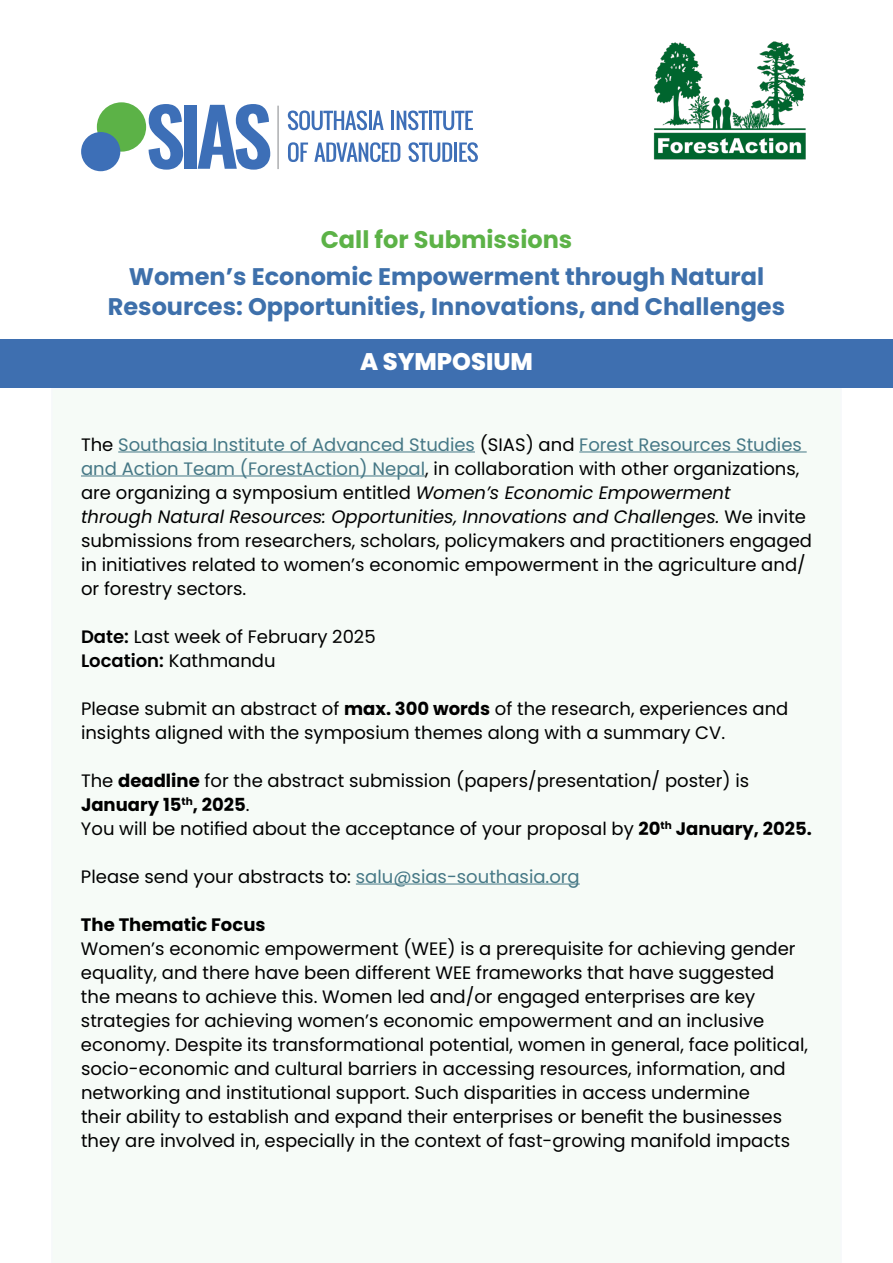
<style>
.page{position:relative;width:893px;height:1263px;background:#fff}
.page>*{position:absolute;margin:0;border:0;box-sizing:border-box;transform-origin:0 0}
.t1{font:700 24px/30px "Poppins";color:#3e70ab;text-align:center}
.t2{font:700 24px "Poppins";color:#5cb247}
.t3{font:800 24px "Poppins";color:#fff}
.t4{font:18px/24px "Poppins";color:#000}
.t5{font:700 18px "Poppins";color:#000}
.s1{color:#467886}
.s2{font-style:italic}
.s3{font-weight:600}
.s4{font-weight:700}
</style>
<div class="page">
<div style="left:0;top:340px;width:893px;height:48px;background:#3e6fb0"></div>
<hr style="left:118px;top:451px;width:357px;height:1px;background:#467886">
<hr style="left:579px;top:451px;width:228px;height:1px;background:#467886">
<hr style="left:81px;top:475px;width:344px;height:1px;background:#467886">
<hr style="left:356px;top:883px;width:224px;height:1px;background:#467886">
<img style="left:653px;top:41px;width:153px;height:119px">
<svg style="left:288px;top:110px;width:96px;height:20px"></svg>
<svg style="left:392px;top:111px;width:81px;height:19px"></svg>
<svg style="left:288px;top:142px;width:20px;height:20px"></svg>
<svg style="left:314px;top:142px;width:86px;height:20px"></svg>
<svg style="left:408px;top:142px;width:44px;height:20px"></svg>
<hr style="left:454px;top:143px;width:3px;height:19px;background:#3e6fb7">
<svg style="left:459px;top:142px;width:19px;height:20px"></svg>
<svg style="left:149px;top:104px;width:34px;height:66px"></svg>
<div style="left:184px;top:105px;width:13px;height:64px;background:#3d6fb7"></div>
<svg style="left:198px;top:104px;width:72px;height:66px"></svg>
<div style="left:97px;top:102px;width:49px;height:50px;background:#5cb247;border-radius:50%"></div>
<div style="left:81px;top:132px;width:39px;height:39px;background:#3d6fb7;border-radius:50%"></div>
<hr style="left:277px;top:106px;width:2px;height:63px;background:#929497">
<h1 class="t2" style="left:321px;top:226px;width:253px">Call for Submissions</h1>
<h1 class="t1" style="left:108px;top:262px;width:679px">Women’s Economic Empowerment through Natural<br>Resources: Opportunities, Innovations, and Challenges</h1>
<h1 class="t3" style="left:360px;top:347px;width:174px">A SYMPOSIUM</h1>
<p class="t4" style="left:81px;top:432px;width:732px">The <span class="s1">Southasia Institute of Advanced Studies</span> (SIAS) and <span class="s1">Forest Resources Studies and Action Team (ForestAction) Nepal</span>, in collaboration with other organizations, are organizing a symposium entitled <span class="s2">Women’s Economic Empowerment<br>through Natural Resources: Opportunities, Innovations and Challenges.</span> We invite submissions from researchers, scholars, policymakers and practitioners engaged in initiatives related to women’s economic empowerment in the agriculture and/ or forestry sectors.</p>
<p class="t4" style="left:81px;top:624px;width:296px"><span class="s3">Date:</span> Last week of February 2025<br><span class="s3">Location:</span> Kathmandu</p>
<p class="t4" style="left:81px;top:696px;width:709px">Please submit an abstract of <span class="s4">max. 300 words</span> of the research, experiences and insights aligned with the symposium themes along with a summary CV.</p>
<p class="t4" style="left:81px;top:768px;width:732px">The <span class="s4">deadline</span> for the abstract submission (papers/presentation/ poster) is<br><span class="s4">January 15</span><sup>th</sup><span class="s4">, 2025</span>.<br>You will be notified about the acceptance of your proposal by <span class="s4">20</span><sup>th</sup> <span class="s4">January, 2025.</span></p>
<p class="t4" style="left:81px;top:864px;width:500px">Please send your abstracts to: <span class="s1">salu@sias-southasia.org</span></p>
<p class="t5" style="left:81px;top:914px;width:186px">The Thematic Focus</p>
<p class="t4" style="left:81px;top:936px;width:728px">Women’s economic empowerment (WEE) is a prerequisite for achieving gender equality, and there have been different WEE frameworks that have suggested the means to achieve this. Women led and/or engaged enterprises are key strategies for achieving women’s economic empowerment and an inclusive economy. Despite its transformational potential, women in general, face political, socio-economic and cultural barriers in accessing resources, information, and networking and institutional support. Such disparities in access undermine<br>their ability to establish and expand their enterprises or benefit the businesses they are involved in, especially in the context of fast-growing manifold impacts</p>
</div>
